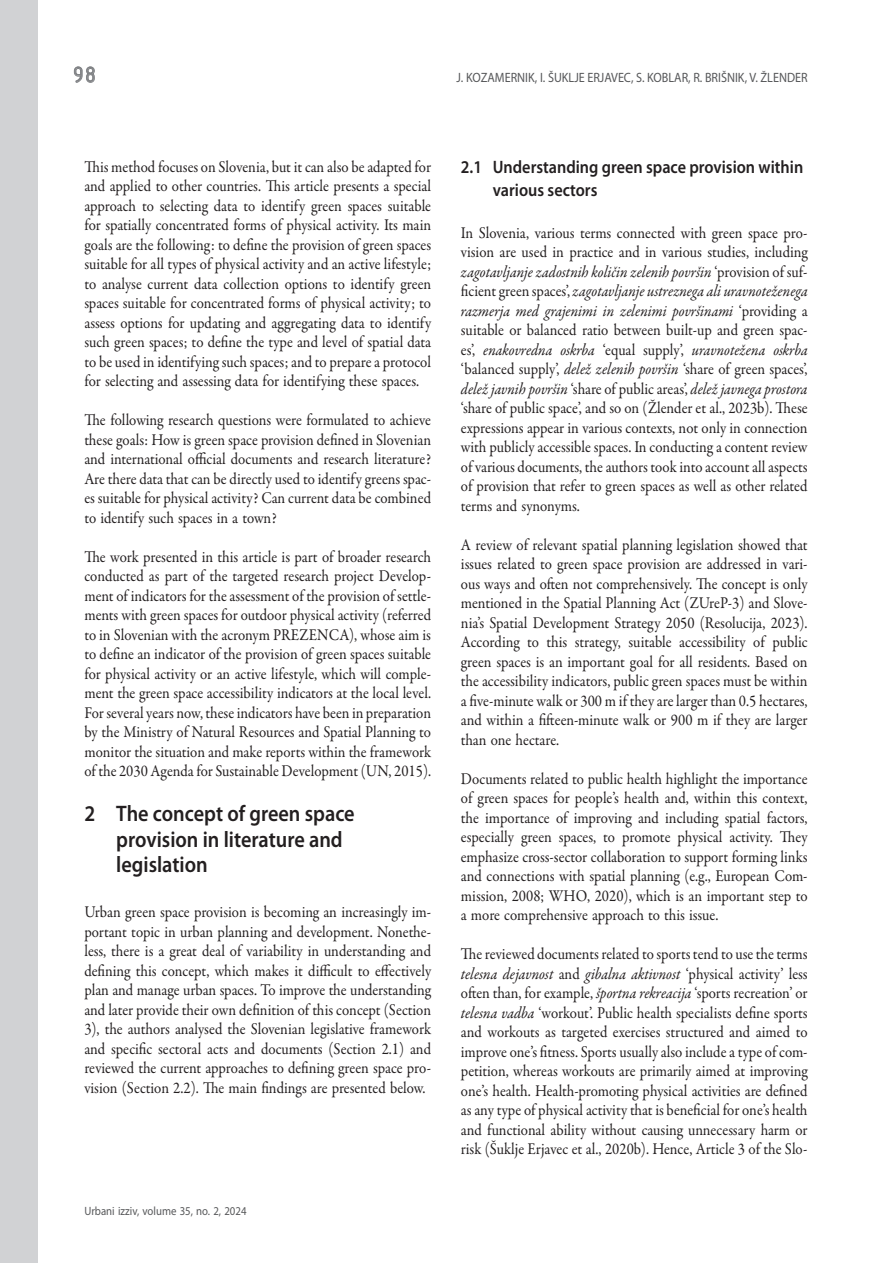
<style>
.page{position:relative;width:894px;height:1263px;background:#fff}
.page>*{position:absolute;margin:0;border:0;box-sizing:border-box;transform-origin:0 0}
.t1{font:24px "ISOCTEUR";color:#808285}
.t2{font:600 22.5px/25.5px "Myriad Pro";color:#231f20;scale:.9 1}
.t3{font:600 18px/22.5px "Myriad Pro";color:#231f20;scale:.9 1}
.t4{font:16.5px/19.5px "Garamond Premr Pro";letter-spacing:-.005em;color:#231f20;text-align:justify;scale:.9 1}
.t5{font:13.5px "Myriad Pro";color:#57585a;scale:.9 1}
.t6{font:12px "Myriad Pro";color:#57585a;scale:.9 1}
.s1{font-style:italic}
</style>
<div class="page">
<svg style="left:74px;top:66px;width:21px;height:17px"></svg>
<div style="left:0;top:0;width:38px;height:1263px;background:#d1d2d4"></div>
<h1 class="t1" style="left:70px;top:59px;width:31px">98</h1>
<p class="t5" style="left:456px;top:70px;width:391px">J. KOZAMERNIK, I. ŠUKLJE ERJAVEC, S. KOBLAR, R. BRIŠNIK, V. ŽLENDER</p>
<p class="t4" style="left:84px;top:157px;width:387px">This method focuses on Slovenia, but it can also be adapted for and applied to other countries. This article presents a special approach to selecting data to identify green spaces suitable for spatially concentrated forms of physical activity. Its main goals are the following: to define the provision of green spaces suitable for all types of physical activity and an active lifestyle; to analyse current data collection options to identify green spaces suitable for concentrated forms of physical activity; to assess options for updating and aggregating data to identify such green spaces; to define the type and level of spatial data to be used in identifying such spaces; and to prepare a protocol for selecting and assessing data for identifying these spaces.</p>
<p class="t4" style="left:84px;top:411px;width:387px">The following research questions were formulated to achieve these goals: How is green space provision defined in Slovenian and international official documents and research literature?<br>Are there data that can be directly used to identify greens spac&shy;es suitable for physical activity? Can current data be combined to identify such spaces in a town?</p>
<p class="t4" style="left:84px;top:547px;width:387px">The work presented in this article is part of broader research conducted as part of the targeted research project Develop&shy;ment of indicators for the assessment of the provision of settle&shy;ments with green spaces for outdoor physical activity (referred to in Slovenian with the acronym PREZENCA), whose aim is to define an indicator of the provision of green spaces suitable for physical activity or an active lifestyle, which will comple&shy;ment the green space accessibility indicators at the local level.<br>For several years now, these indicators have been in preparation by the Ministry of Natural Resources and Spatial Planning to monitor the situation and make reports within the framework of the 2030 Agenda for Sustainable Development (UN, 2015).</p>
<h2 class="t2" style="left:116px;top:800px;width:266px;text-indent:-32px">2 The concept of green space provision in literature and legislation</h2>
<p class="t4" style="left:84px;top:903px;width:387px">Urban green space provision is becoming an increasingly im&shy;portant topic in urban planning and development. Nonethe&shy;less, there is a great deal of variability in understanding and defining this concept, which makes it difficult to effectively plan and manage urban spaces. To improve the understanding and later provide their own definition of this concept (Section 3), the authors analysed the Slovenian legislative framework and specific sectoral acts and documents (Section 2.1) and reviewed the current approaches to defining green space pro&shy;vision (Section 2.2). The main findings are presented below.</p>
<p class="t6" style="left:84px;top:1204px;width:182px">Urbani izziv, volume 35, no. 2, 2024</p>
<p class="t3" style="left:493px;top:155px;width:346px;text-indent:-32px">2.1 Understanding green space provision within various sectors</p>
<p class="t4" style="left:461px;top:223px;width:387px">In Slovenia, various terms connected with green space pro&shy;vision are used in practice and in various studies, including <span class="s1">zagotavljanje zadostnih količin zelenih površin</span> ‘provision of suf&shy;ficient green spaces’, <span class="s1">zagotavljanje ustreznega ali uravnoteženega razmerja med grajenimi in zelenimi površinami</span> ‘providing a suitable or balanced ratio between built-up and green spac&shy;es’, <span class="s1">enakovredna oskrba</span> ‘equal supply’, <span class="s1">uravnotežena oskrba </span>‘balanced supply’, <span class="s1">delež zelenih površin</span> ‘share of green spaces’, <span class="s1">delež javnih površin</span> ‘share of public areas’, <span class="s1">delež javnega prostora </span>‘share of public space’, and so on (Žlender et al., 2023b). These expressions appear in various contexts, not only in connection with publicly accessible spaces. In conducting a content review of various documents, the authors took into account all aspects of provision that refer to green spaces as well as other related terms and synonyms.</p>
<p class="t4" style="left:461px;top:535px;width:387px">A review of relevant spatial planning legislation showed that issues related to green space provision are addressed in vari&shy;ous ways and often not comprehensively. The concept is only mentioned in the Spatial Planning Act (ZUreP-3) and Slove&shy;nia’s Spatial Development Strategy 2050 (Resolucija, 2023).<br>According to this strategy, suitable accessibility of public green spaces is an important goal for all residents. Based on the accessibility indicators, public green spaces must be within a five-minute walk or 300 m if they are larger than 0.5 hectares, and within a fifteen-minute walk or 900 m if they are larger than one hectare.</p>
<p class="t4" style="left:461px;top:769px;width:387px">Documents related to public health highlight the importance of green spaces for people’s health and, within this context, the importance of improving and including spatial factors, especially green spaces, to promote physical activity. They emphasize cross-sector collaboration to support forming links and connections with spatial planning (e.g., European Com&shy;mission, 2008; WHO, 2020), which is an important step to a more comprehensive approach to this issue.</p>
<p class="t4" style="left:461px;top:945px;width:387px">The reviewed documents related to sports tend to use the terms <span class="s1">telesna dejavnost</span> and <span class="s1">gibalna aktivnost</span> ‘physical activity’ less often than, for example, <span class="s1">športna rekreacija</span> ‘sports recreation’ or <span class="s1">telesna vadba</span> ‘workout’. Public health specialists define sports and workouts as targeted exercises structured and aimed to improve one’s fitness. Sports usually also include a type of com&shy;petition, whereas workouts are primarily aimed at improving one’s health. Health-promoting physical activities are defined as any type of physical activity that is beneficial for one’s health and functional ability without causing unnecessary harm or risk (Šuklje Erjavec et al., 2020b). Hence, Article 3 of the Slo-</p>
</div>
